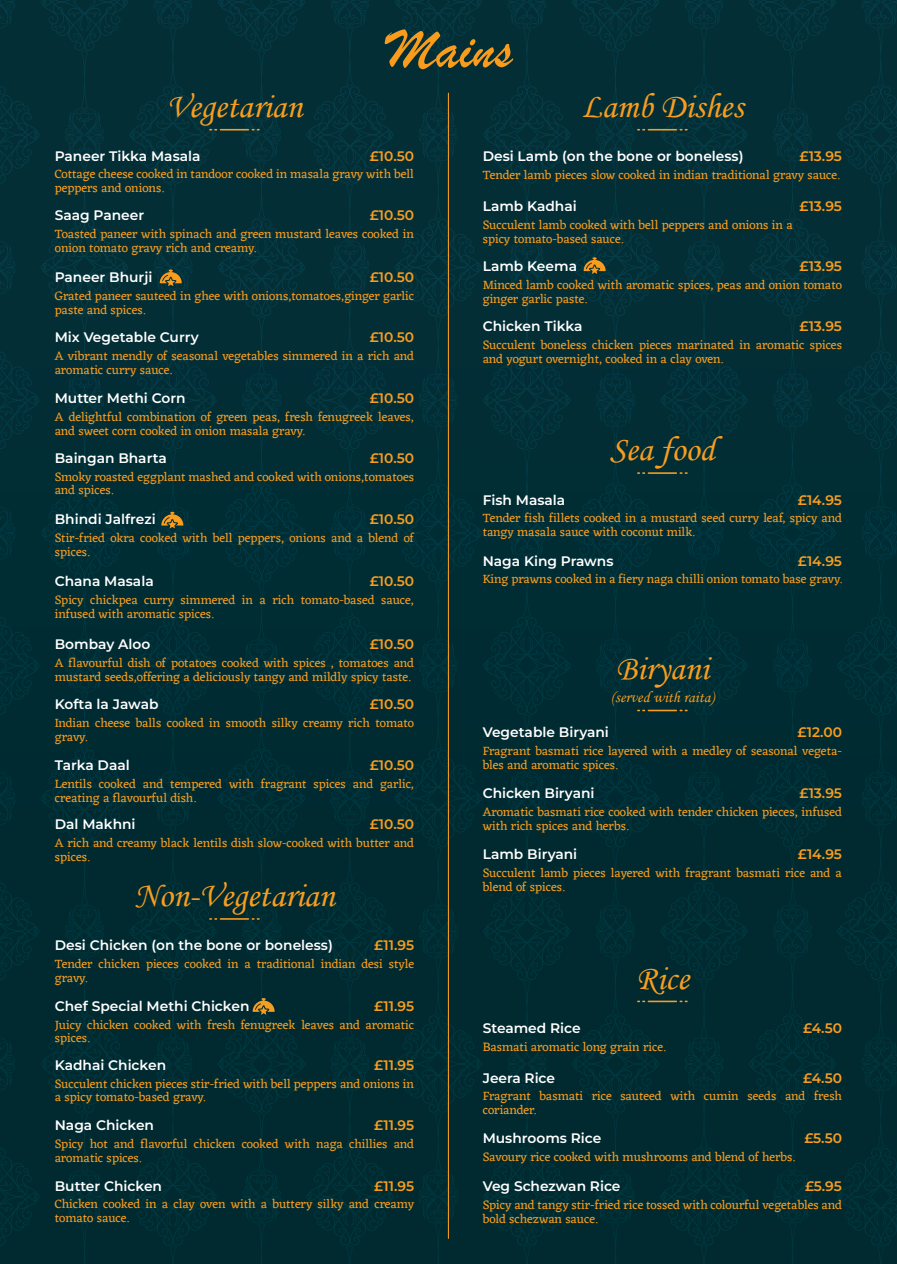
<style>
.page{position:relative;width:897px;height:1264px;background:#fff}
.page>*{position:absolute;margin:0;border:0;box-sizing:border-box;transform-origin:0 0}
.t1{font:58.35px "Brush Script";color:#f99c1c}
.t2{font:34.95px "Monotype Corsiva";color:#f99d1e}
.t3{font:15.9px "Monotype Corsiva";color:#f99d1e}
.t4{font:100 13.8px "Montserrat";color:#fff}
.t5{font:100 13.8px "Montserrat";color:#f99d1e}
.t6{font:12.75px/13.8px "Eczar";color:#f99d1e}
</style>
<div class="page">
<div style="left:0;top:0;width:896px;height:1264px;background:#002c34"></div>
<svg style="left:210px;top:918px;width:49px;height:1px"></svg>
<svg style="left:210px;top:129px;width:49px;height:1px"></svg>
<svg style="left:637px;top:129px;width:50px;height:1px"></svg>
<hr style="left:648px;top:1000px;width:28px;height:2px;background:#f99d1e">
<hr style="left:648px;top:472px;width:28px;height:2px;background:#f99d1e">
<svg style="left:680px;top:472px;width:7px;height:2px"></svg>
<hr style="left:648px;top:709px;width:28px;height:2px;background:#f99d1e">
<hr style="left:448px;top:93px;width:1px;height:1145px;background:#f99d1e">
<svg style="left:160px;top:269px;width:22px;height:17px"></svg>
<svg style="left:161px;top:511px;width:22px;height:17px"></svg>
<svg style="left:252px;top:998px;width:23px;height:16px"></svg>
<svg style="left:583px;top:257px;width:22px;height:17px"></svg>
<h2 class="t2" style="left:166px;top:85px;width:137px">Vegetarian</h2>
<h1 class="t1" style="left:387px;top:14px;width:127px">Mains</h1>
<h2 class="t2" style="left:581px;top:85px;width:163px">Lamb Dishes</h2>
<p class="t4" style="left:55px;top:146px;width:147px">Paneer Tikka Masala</p>
<p class="t5" style="left:369px;top:146px;width:46px">£10.50</p>
<p class="t6" style="left:55px;top:168px;width:361px">Cottage cheese cooked in tandoor cooked in masala gravy with bell peppers and onions.</p>
<p class="t4" style="left:55px;top:206px;width:91px">Saag Paneer</p>
<p class="t5" style="left:369px;top:206px;width:46px">£10.50</p>
<p class="t6" style="left:55px;top:228px;width:361px">Toasted paneer with spinach and green mustard leaves cooked in onion tomato gravy rich and creamy.</p>
<p class="t4" style="left:55px;top:268px;width:99px">Paneer Bhurji</p>
<p class="t5" style="left:369px;top:268px;width:46px">£10.50</p>
<p class="t6" style="left:55px;top:290px;width:361px">Grated paneer sauteed in ghee with onions,tomatoes,ginger garlic paste and spices.</p>
<p class="t4" style="left:55px;top:328px;width:145px">Mix Vegetable Curry</p>
<p class="t5" style="left:369px;top:328px;width:46px">£10.50</p>
<p class="t6" style="left:55px;top:350px;width:361px">A vibrant mendly of seasonal vegetables simmered in a rich and aromatic curry sauce.</p>
<p class="t4" style="left:55px;top:389px;width:132px">Mutter Methi Corn</p>
<p class="t5" style="left:369px;top:389px;width:46px">£10.50</p>
<p class="t6" style="left:55px;top:411px;width:361px">A delightful combination of green peas, fresh fenugreek leaves, and sweet corn cooked in onion masala gravy.</p>
<p class="t4" style="left:55px;top:449px;width:114px">Baingan Bharta</p>
<p class="t5" style="left:369px;top:449px;width:46px">£10.50</p>
<p class="t6" style="left:55px;top:470px;width:361px">Smoky roasted eggplant mashed and cooked with onions,tomatoes and spices.</p>
<p class="t4" style="left:55px;top:510px;width:102px">Bhindi Jalfrezi</p>
<p class="t5" style="left:369px;top:510px;width:46px">£10.50</p>
<p class="t6" style="left:55px;top:532px;width:361px">Stir-fried okra cooked with bell peppers, onions and a blend of spices.</p>
<p class="t4" style="left:55px;top:572px;width:100px">Chana Masala</p>
<p class="t5" style="left:369px;top:572px;width:46px">£10.50</p>
<p class="t6" style="left:55px;top:593px;width:361px">Spicy chickpea curry simmered in a rich tomato-based sauce, infused with aromatic spices.</p>
<p class="t4" style="left:55px;top:635px;width:97px">Bombay Aloo</p>
<p class="t5" style="left:369px;top:635px;width:46px">£10.50</p>
<p class="t6" style="left:55px;top:656px;width:361px">A flavourful dish of potatoes cooked with spices , tomatoes and mustard seeds,offering a deliciously tangy and mildly spicy taste.</p>
<p class="t4" style="left:55px;top:695px;width:105px">Kofta la Jawab</p>
<p class="t5" style="left:369px;top:695px;width:46px">£10.50</p>
<p class="t6" style="left:55px;top:716px;width:361px">Indian cheese balls cooked in smooth silky creamy rich tomato gravy.</p>
<p class="t4" style="left:55px;top:756px;width:76px">Tarka Daal</p>
<p class="t5" style="left:369px;top:756px;width:46px">£10.50</p>
<p class="t6" style="left:55px;top:777px;width:361px">Lentils cooked and tempered with fragrant spices and garlic, creating a flavourful dish.</p>
<p class="t4" style="left:55px;top:815px;width:82px">Dal Makhni</p>
<p class="t5" style="left:369px;top:815px;width:46px">£10.50</p>
<p class="t6" style="left:55px;top:836px;width:361px">A rich and creamy black lentils dish slow-cooked with butter and spices.</p>
<h2 class="t2" style="left:134px;top:874px;width:202px">Non-Vegetarian</h2>
<p class="t4" style="left:55px;top:936px;width:279px">Desi Chicken (on the bone or boneless)</p>
<p class="t5" style="left:374px;top:936px;width:41px">£11.95</p>
<p class="t6" style="left:55px;top:958px;width:361px">Tender chicken pieces cooked in a traditional indian desi style gravy.</p>
<p class="t4" style="left:55px;top:996px;width:196px">Chef Special Methi Chicken</p>
<p class="t5" style="left:374px;top:996px;width:41px">£11.95</p>
<p class="t6" style="left:55px;top:1018px;width:361px">Juicy chicken cooked with fresh fenugreek leaves and aromatic spices.</p>
<p class="t4" style="left:55px;top:1055px;width:113px">Kadhai Chicken</p>
<p class="t5" style="left:374px;top:1055px;width:41px">£11.95</p>
<p class="t6" style="left:55px;top:1077px;width:361px">Succulent chicken pieces stir-fried with bell peppers and onions in a spicy tomato-based gravy.</p>
<p class="t4" style="left:55px;top:1116px;width:101px">Naga Chicken</p>
<p class="t5" style="left:374px;top:1116px;width:41px">£11.95</p>
<p class="t6" style="left:55px;top:1138px;width:361px">Spicy hot and flavorful chicken cooked with naga chillies and aromatic spices.</p>
<p class="t4" style="left:55px;top:1176px;width:109px">Butter Chicken</p>
<p class="t5" style="left:374px;top:1176px;width:41px">£11.95</p>
<p class="t6" style="left:55px;top:1198px;width:361px">Chicken cooked in a clay oven with a buttery silky and creamy tomato sauce.</p>
<p class="t4" style="left:482px;top:147px;width:262px">Desi Lamb (on the bone or boneless)</p>
<p class="t5" style="left:799px;top:147px;width:44px">£13.95</p>
<p class="t6" style="left:482px;top:169px;width:358px">Tender lamb pieces slow cooked in indian traditional gravy sauce.</p>
<p class="t4" style="left:482px;top:197px;width:95px">Lamb Kadhai</p>
<p class="t5" style="left:799px;top:197px;width:44px">£13.95</p>
<p class="t6" style="left:482px;top:218px;width:311px">Succulent lamb cooked with bell peppers and onions in a spicy tomato-based sauce.</p>
<p class="t4" style="left:482px;top:257px;width:96px">Lamb Keema</p>
<p class="t5" style="left:799px;top:257px;width:44px">£13.95</p>
<p class="t6" style="left:482px;top:279px;width:361px">Minced lamb cooked with aromatic spices, peas and onion tomato ginger garlic paste.</p>
<p class="t4" style="left:482px;top:317px;width:101px">Chicken Tikka</p>
<p class="t5" style="left:799px;top:317px;width:44px">£13.95</p>
<p class="t6" style="left:482px;top:339px;width:361px">Succulent boneless chicken pieces marinated in aromatic spices and yogurt overnight, cooked in a clay oven.</p>
<h2 class="t2" style="left:609px;top:428px;width:107px">Sea food</h2>
<p class="t4" style="left:482px;top:490px;width:84px">Fish Masala</p>
<p class="t5" style="left:797px;top:490px;width:46px">£14.95</p>
<p class="t6" style="left:482px;top:512px;width:361px">Tender fish fillets cooked in a mustard seed curry leaf, spicy and tangy masala sauce with coconut milk.</p>
<p class="t4" style="left:482px;top:551px;width:132px">Naga King Prawns</p>
<p class="t5" style="left:797px;top:551px;width:46px">£14.95</p>
<p class="t6" style="left:482px;top:573px;width:361px">King prawns cooked in a fiery naga chilli onion tomato base gravy.</p>
<h2 class="t2" style="left:615px;top:647px;width:95px">Biryani</h2>
<p class="t3" style="left:610px;top:687px;width:105px">(served with raita)</p>
<p class="t4" style="left:482px;top:723px;width:128px">Vegetable Biryani</p>
<p class="t5" style="left:797px;top:723px;width:46px">£12.00</p>
<p class="t6" style="left:482px;top:745px;width:361px">Fragrant basmati rice layered with a medley of seasonal vegeta&shy;bles and aromatic spices.</p>
<p class="t4" style="left:482px;top:784px;width:113px">Chicken Biryani</p>
<p class="t5" style="left:799px;top:784px;width:44px">£13.95</p>
<p class="t6" style="left:482px;top:806px;width:361px">Aromatic basmati rice cooked with tender chicken pieces, infused with rich spices and herbs.</p>
<p class="t4" style="left:482px;top:845px;width:96px">Lamb Biryani</p>
<p class="t5" style="left:797px;top:845px;width:46px">£14.95</p>
<p class="t6" style="left:482px;top:866px;width:361px">Succulent lamb pieces layered with fragrant basmati rice and a blend of spices.</p>
<h2 class="t2" style="left:635px;top:957px;width:55px">Rice</h2>
<p class="t4" style="left:482px;top:1019px;width:99px">Steamed Rice</p>
<p class="t5" style="left:802px;top:1019px;width:40px">£4.50</p>
<p class="t6" style="left:482px;top:1040px;width:184px">Basmati aromatic long grain rice.</p>
<p class="t4" style="left:482px;top:1068px;width:74px">Jeera Rice</p>
<p class="t5" style="left:802px;top:1068px;width:40px">£4.50</p>
<p class="t6" style="left:482px;top:1090px;width:361px">Fragrant basmati rice sauteed with cumin seeds and fresh coriander.</p>
<p class="t4" style="left:482px;top:1128px;width:120px">Mushrooms Rice</p>
<p class="t5" style="left:804px;top:1128px;width:39px">£5.50</p>
<p class="t6" style="left:482px;top:1150px;width:314px">Savoury rice cooked with mushrooms and blend of herbs.</p>
<p class="t4" style="left:482px;top:1177px;width:139px">Veg Schezwan Rice</p>
<p class="t5" style="left:805px;top:1177px;width:38px">£5.95</p>
<p class="t6" style="left:482px;top:1198px;width:361px">Spicy and tangy stir-fried rice tossed with colourful vegetables and bold schezwan sauce.</p>
</div>
